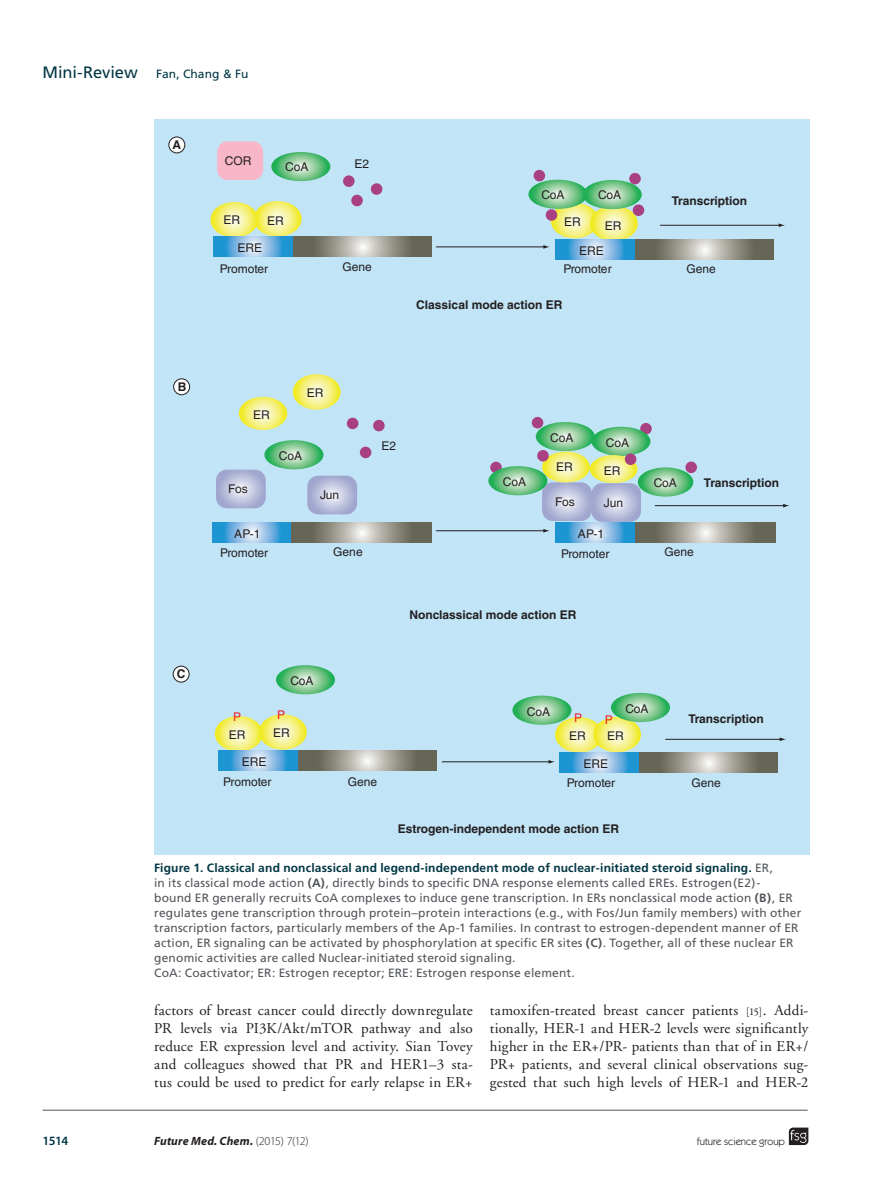
<style>
.page{position:relative;width:885px;height:1191px;background:#fff}
.page>*{position:absolute;margin:0;border:0;box-sizing:border-box;transform-origin:0 0}
.t1{font:15px/18px "Adobe Garamond";letter-spacing:.015em;color:#231f20;text-align:justify}
.t2{font:600 12.75px "Myriad Pro";color:#003644}
.t3{font:12px/15px "Frutiger";letter-spacing:.01em;color:#52555a}
.t4{font:12px "Helvetica LT Std";color:#231f20}
.t5{font:700 12px "Helvetica LT Std";color:#231f20}
.t6{font:italic 700 12px "Myriad Pro";letter-spacing:.015em;color:#231f20}
.t7{font:12px "Frutiger";letter-spacing:.01em;color:#003644}
.t8{font:12px "Helvetica LT Std";color:#ee1d23}
.t9{font:10.5px "Itc Kabel";color:#231f20}
.s1{font-size:16.5px}
.s2{font-weight:700;color:#003644}
.s3{font-weight:700}
.s4{font-family:"Garamond Premr Pro";font-size:10.5px}
.s5{font-weight:300;font-style:normal}
</style>
<div class="page">
<div style="left:154px;top:119px;width:655px;height:735px;background:#c1e4f7"></div>
<div style="left:343px;top:175px;width:11px;height:12px;background:#a94081;border-radius:50%"></div>
<div style="left:351px;top:195px;width:12px;height:11px;background:#a94081;border-radius:50%"></div>
<div style="left:371px;top:183px;width:11px;height:12px;background:#a94081;border-radius:50%"></div>
<div style="left:533px;top:170px;width:12px;height:11px;background:#a94081;border-radius:50%"></div>
<div style="left:629px;top:173px;width:11px;height:11px;background:#a94081;border-radius:50%"></div>
<div style="left:347px;top:418px;width:11px;height:11px;background:#a94081;border-radius:50%"></div>
<div style="left:373px;top:420px;width:11px;height:11px;background:#a94081;border-radius:50%"></div>
<div style="left:360px;top:446px;width:11px;height:12px;background:#a94081;border-radius:50%"></div>
<div style="left:531px;top:417px;width:12px;height:11px;background:#a94081;border-radius:50%"></div>
<div style="left:685px;top:461px;width:12px;height:12px;background:#a94081;border-radius:50%"></div>
<svg style="left:210px;top:201px;width:91px;height:36px"></svg>
<svg style="left:293px;top:374px;width:47px;height:36px"></svg>
<svg style="left:239px;top:397px;width:48px;height:33px"></svg>
<svg style="left:271px;top:152px;width:59px;height:29px"></svg>
<div style="left:632px;top:204px;width:12px;height:12px;background:#a94081;border-radius:50%"></div>
<svg style="left:215px;top:714px;width:92px;height:36px"></svg>
<svg style="left:276px;top:665px;width:59px;height:29px"></svg>
<svg style="left:512px;top:693px;width:158px;height:59px"></svg>
<svg style="left:214px;top:236px;width:79px;height:21px;background:#6db3e0"></svg>
<svg style="left:293px;top:237px;width:138px;height:20px;background:#949287"></svg>
<svg style="left:555px;top:249px;width:80px;height:11px"></svg>
<svg style="left:635px;top:240px;width:138px;height:20px;background:#959388"></svg>
<svg style="left:218px;top:750px;width:80px;height:20px;background:#6db3e0"></svg>
<svg style="left:298px;top:750px;width:138px;height:20px;background:#949287"></svg>
<svg style="left:560px;top:752px;width:79px;height:20px;background:#6eb4e0"></svg>
<svg style="left:639px;top:752px;width:138px;height:20px;background:#949287"></svg>
<svg style="left:212px;top:522px;width:80px;height:21px;background:#6db2de"></svg>
<svg style="left:292px;top:522px;width:139px;height:20px;background:#949287"></svg>
<svg style="left:555px;top:522px;width:80px;height:21px;background:#6cb3e0"></svg>
<svg style="left:635px;top:522px;width:140px;height:20px;background:#939287"></svg>
<hr style="left:436px;top:246px;width:108px;height:1px;background:#231f20">
<svg style="left:528px;top:180px;width:113px;height:69px"></svg>
<hr style="left:436px;top:530px;width:108px;height:1px;background:#231f20">
<svg style="left:543px;top:529px;width:6px;height:3px"></svg>
<hr style="left:654px;top:505px;width:130px;height:1px;background:#231f20">
<svg style="left:783px;top:504px;width:6px;height:3px"></svg>
<hr style="left:665px;top:739px;width:115px;height:1px;background:#231f20">
<svg style="left:779px;top:737px;width:7px;height:4px"></svg>
<hr style="left:442px;top:761px;width:107px;height:1px;background:#231f20">
<svg style="left:548px;top:760px;width:7px;height:3px"></svg>
<hr style="left:660px;top:225px;width:120px;height:1px;background:#231f20">
<svg style="left:778px;top:223px;width:7px;height:4px"></svg>
<svg style="left:216px;top:440px;width:141px;height:74px"></svg>
<div style="left:217px;top:141px;width:46px;height:39px;background:#f7b7c8;border-radius:10px"></div>
<div style="left:169px;top:137px;width:16px;height:16px;background:#fff;border-radius:50%"></div>
<div style="left:168px;top:137px;width:17px;height:16px;border:1px solid #231f20;border-radius:50%"></div>
<div style="left:174px;top:379px;width:15px;height:16px;background:#fff;border-radius:50%"></div>
<div style="left:173px;top:378px;width:17px;height:17px;border:1px solid #231f20;border-radius:50%"></div>
<div style="left:173px;top:666px;width:16px;height:16px;background:#fff;border-radius:50%"></div>
<div style="left:173px;top:666px;width:16px;height:16px;border:1px solid #231f20;border-radius:50%"></div>
<svg style="left:488px;top:422px;width:205px;height:100px"></svg>
<svg style="left:788px;top:1127px;width:20px;height:18px"></svg>
<hr style="left:43px;top:1109px;width:764px;height:1px;background:#52555a">
<p class="t7" style="left:43px;top:67px;width:207px"><span class="s1">Mini-Review</span> Fan, Chang &amp; Fu</p>
<p class="t5" style="left:172px;top:137px;width:10px">A</p>
<p class="t5" style="left:178px;top:380px;width:10px">B</p>
<p class="t5" style="left:177px;top:666px;width:10px">C</p>
<p class="t4" style="left:225px;top:154px;width:28px">COR</p>
<p class="t4" style="left:285px;top:160px;width:25px">CoA</p>
<p class="t4" style="left:354px;top:157px;width:16px">E2</p>
<p class="t4" style="left:541px;top:187px;width:25px">CoA</p>
<p class="t4" style="left:598px;top:187px;width:25px">CoA</p>
<p class="t4" style="left:223px;top:213px;width:18px">ER</p>
<p class="t4" style="left:267px;top:214px;width:18px">ER</p>
<p class="t4" style="left:564px;top:215px;width:18px">ER</p>
<p class="t4" style="left:604px;top:219px;width:18px">ER</p>
<p class="t4" style="left:237px;top:241px;width:26px">ERE</p>
<p class="t4" style="left:579px;top:244px;width:26px">ERE</p>
<p class="t5" style="left:671px;top:194px;width:77px">Transcription</p>
<p class="t4" style="left:220px;top:262px;width:50px">Promoter</p>
<p class="t4" style="left:342px;top:260px;width:31px">Gene</p>
<p class="t4" style="left:563px;top:262px;width:50px">Promoter</p>
<p class="t4" style="left:686px;top:261px;width:31px">Gene</p>
<p class="t5" style="left:416px;top:298px;width:148px">Classical mode action ER</p>
<p class="t4" style="left:253px;top:407px;width:18px">ER</p>
<p class="t4" style="left:307px;top:386px;width:18px">ER</p>
<p class="t4" style="left:228px;top:482px;width:21px">Fos</p>
<p class="t4" style="left:279px;top:449px;width:25px">CoA</p>
<p class="t4" style="left:320px;top:488px;width:21px">Jun</p>
<p class="t4" style="left:381px;top:439px;width:16px">E2</p>
<p class="t4" style="left:503px;top:475px;width:25px">CoA</p>
<p class="t4" style="left:550px;top:431px;width:25px">CoA</p>
<p class="t4" style="left:606px;top:435px;width:25px">CoA</p>
<p class="t4" style="left:556px;top:460px;width:18px">ER</p>
<p class="t4" style="left:603px;top:464px;width:18px">ER</p>
<p class="t4" style="left:555px;top:494px;width:21px">Fos</p>
<p class="t4" style="left:604px;top:495px;width:21px">Jun</p>
<p class="t4" style="left:653px;top:476px;width:25px">CoA</p>
<p class="t5" style="left:703px;top:476px;width:77px">Transcription</p>
<p class="t4" style="left:234px;top:526px;width:28px">AP-1</p>
<p class="t4" style="left:578px;top:526px;width:28px">AP-1</p>
<p class="t4" style="left:220px;top:545px;width:50px">Promoter</p>
<p class="t4" style="left:333px;top:545px;width:31px">Gene</p>
<p class="t4" style="left:561px;top:546px;width:50px">Promoter</p>
<p class="t4" style="left:664px;top:545px;width:31px">Gene</p>
<p class="t4" style="left:290px;top:674px;width:25px">CoA</p>
<p class="t5" style="left:409px;top:607px;width:169px">Nonclassical mode action ER</p>
<p class="t4" style="left:527px;top:704px;width:25px">CoA</p>
<p class="t4" style="left:625px;top:701px;width:25px">CoA</p>
<p class="t8" style="left:277px;top:707px;width:10px">P</p>
<p class="t8" style="left:233px;top:709px;width:10px">P</p>
<p class="t8" style="left:574px;top:710px;width:10px">P</p>
<p class="t8" style="left:605px;top:712px;width:10px">P</p>
<p class="t4" style="left:229px;top:727px;width:18px">ER</p>
<p class="t4" style="left:273px;top:726px;width:18px">ER</p>
<p class="t4" style="left:569px;top:728px;width:18px">ER</p>
<p class="t4" style="left:607px;top:728px;width:18px">ER</p>
<p class="t4" style="left:242px;top:755px;width:26px">ERE</p>
<p class="t4" style="left:583px;top:757px;width:26px">ERE</p>
<p class="t5" style="left:688px;top:711px;width:77px">Transcription</p>
<p class="t4" style="left:223px;top:775px;width:50px">Promoter</p>
<p class="t4" style="left:348px;top:774px;width:31px">Gene</p>
<p class="t4" style="left:567px;top:775px;width:50px">Promoter</p>
<p class="t4" style="left:691px;top:775px;width:31px">Gene</p>
<p class="t5" style="left:398px;top:822px;width:223px">Estrogen-independent mode action ER</p>
<p class="t3" style="left:154px;top:860px;width:648px"><span class="s2">Figure 1. Classical and nonclassical and legend-independent mode of nuclear-initiated steroid signaling.</span> ER,<br>in its classical mode action <span class="s3">(A)</span>, directly binds to specific DNA response elements called EREs. Estrogen(E2)-<br>bound ER generally recruits CoA complexes to induce gene transcription. In ERs nonclassical mode action <span class="s3">(B)</span>, ER regulates gene transcription through protein–protein interactions (e.g., with Fos/Jun family members) with other transcription factors, particularly members of the Ap-1 families. In contrast to estrogen-dependent manner of ER action, ER signaling can be activated by phosphorylation at specific ER sites <span class="s3">(C)</span>. Together, all of these nuclear ER genomic activities are called Nuclear-initiated steroid signaling.<br>CoA: Coactivator; ER: Estrogen receptor; ERE: Estrogen response element.</p>
<p class="t1" style="left:154px;top:1001px;width:320px">factors of breast cancer could directly downregulate PR levels via PI3K/Akt/mTOR pathway and also reduce ER expression level and activity. Sian Tovey and colleagues showed that PR and HER1–3 sta&shy;tus could be used to predict for early relapse in ER+</p>
<p class="t1" style="left:490px;top:1001px;width:320px">tamoxifen-treated breast cancer patients <span class="s4">[15]</span>. Addi&shy;tionally, HER-1 and HER-2 levels were significantly higher in the ER+/PR- patients than that of in ER+/ PR+ patients, and several clinical observations sug&shy;gested that such high levels of HER-1 and HER-2</p>
<p class="t2" style="left:43px;top:1132px;width:27px">1514</p>
<p class="t6" style="left:154px;top:1132px;width:156px">Future Med. Chem. <span class="s5">(2015) 7(12)</span></p>
<p class="t9" style="left:696px;top:1135px;width:90px">future science group</p>
</div>
